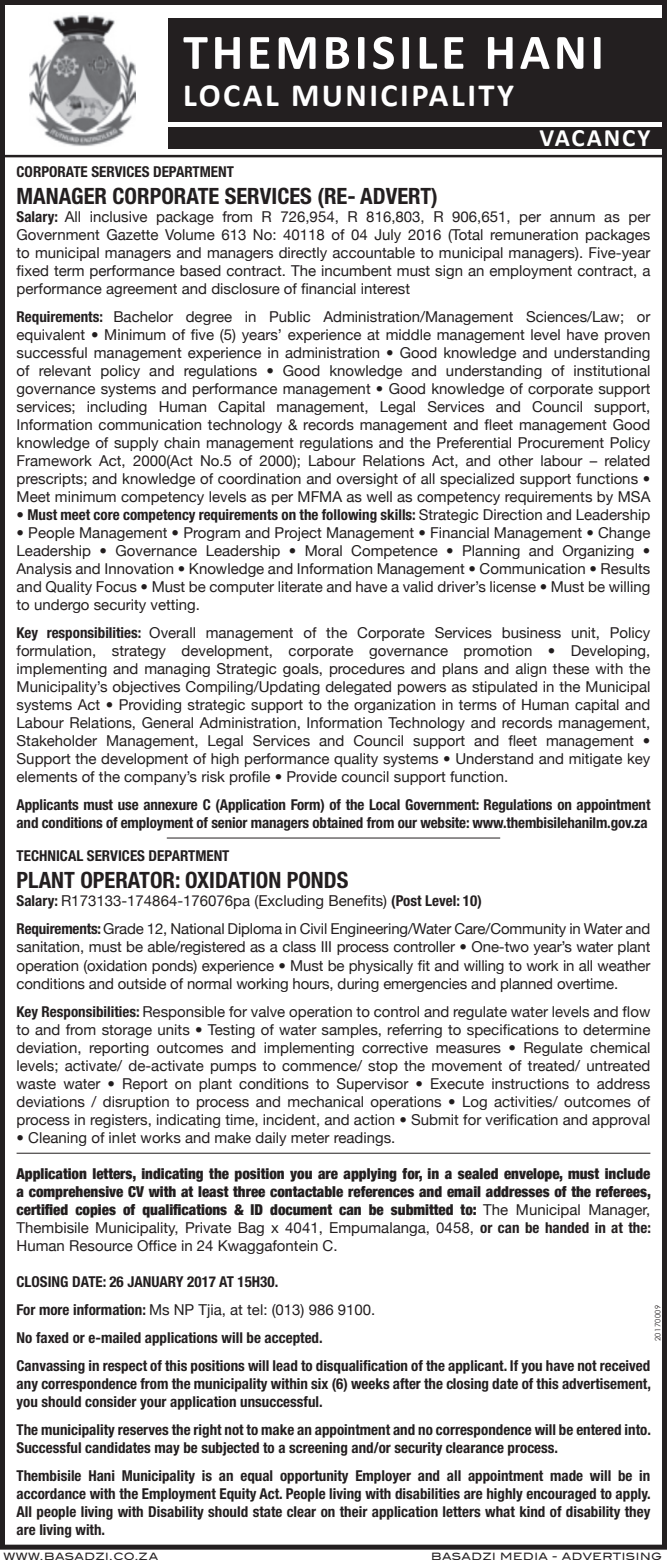
<style>
.page{position:relative;width:667px;height:1560px;background:#fff}
.page>*{position:absolute;margin:0;border:0;box-sizing:border-box;transform-origin:0 0}
.t1{font:700 50px "Calibri";letter-spacing:.075em;color:#fff}
.t2{font:700 32.5px "Calibri";letter-spacing:.075em;color:#fff}
.t3{font:700 25px "Calibri";letter-spacing:.075em;color:#fff}
.t4{font:700 condensed 22.5px "Helvetica Neue";color:#231f20}
.t5{font:15px/18px "Helvetica Neue";color:#231f20;text-align:justify}
.t6{font:700 condensed 15px/18px "Helvetica Neue";color:#231f20}
.t7{font:900 condensed 15px/18px "Helvetica Neue";color:#231f20;text-align:justify}
.t8{font:10px "Blair Md ITCTT Medium";letter-spacing:.05em;color:#231f20}
.t9{font:7.5px "Century Gothic";letter-spacing:.06em;color:#231f20}
.s1{font-weight:700;font-stretch:condensed}
.s2{font-weight:400;font-stretch:normal}
.s3{font-weight:700}
</style>
<div class="page">
<img style="left:29px;top:15px;width:106px;height:131px">
<div style="left:0;top:0;width:666px;height:1549px;border:5px solid #231f20"></div>
<div style="left:168px;top:18px;width:494px;height:104px;background:#231f20"></div>
<div style="left:168px;top:127px;width:494px;height:22px;background:#231f20"></div>
<hr style="left:167px;top:837px;width:333px;height:1px;background:#231f20">
<hr style="left:17px;top:1152px;width:633px;height:1px;background:#231f20">
<hr style="left:0;top:155px;width:666px;height:2px;background:#231f20">
<h1 class="t1" style="left:183px;top:20px;width:422px">THEMBISILE HANI</h1>
<h2 class="t2" style="left:183px;top:75px;width:332px">LOCAL MUNICIPALITY</h2>
<h3 class="t3" style="left:539px;top:122px;width:112px">VACANCY</h3>
<p class="t6" style="left:17px;top:162px;width:219px">CORPORATE SERVICES DEPARTMENT</p>
<h3 class="t4" style="left:17px;top:177px;width:422px">MANAGER CORPORATE SERVICES (RE- ADVERT)</h3>
<p class="t5" style="left:17px;top:207px;width:635px"><span class="s1">Salary:</span> All inclusive package from R 726,954, R 816,803, R 906,651, per annum as per Government Gazette Volume 613 No: 40118 of 04 July 2016 (Total remuneration packages to municipal managers and managers directly accountable to municipal managers). Five-year fixed term performance based contract. The incumbent must sign an employment contract, a performance agreement and disclosure of financial interest</p>
<p class="t5" style="left:17px;top:307px;width:635px"><span class="s1">Requirements:</span> Bachelor degree in Public Administration/Management Sciences/Law; or equivalent • Minimum of five (5) years’ experience at middle management level have proven successful management experience in administration • Good knowledge and understanding of relevant policy and regulations • Good knowledge and understanding of institutional governance systems and performance management • Good knowledge of corporate support services; including Human Capital management, Legal Services and Council support, Information communication technology &amp; records management and fleet management Good knowledge of supply chain management regulations and the Preferential Procurement Policy Framework Act, 2000(Act No.5 of 2000); Labour Relations Act, and other labour – related prescripts; and knowledge of coordination and oversight of all specialized support functions • Meet minimum competency levels as per MFMA as well as competency requirements by MSA</p>
<p class="t6" style="left:17px;top:505px;width:634px"><span class="s2">•</span> Must meet core competency requirements on the following skills: <span class="s2">Strategic Direction and Leadership</span></p>
<p class="t5" style="left:17px;top:523px;width:635px">• People Management • Program and Project Management • Financial Management • Change Leadership • Governance Leadership • Moral Competence • Planning and Organizing • Analysis and Innovation • Knowledge and Information Management • Communication • Results and Quality Focus • Must be computer literate and have a valid driver’s license • Must be willing to undergo security vetting.</p>
<p class="t5" style="left:17px;top:623px;width:635px"><span class="s1">Key responsibilities:</span> Overall management of the Corporate Services business unit, Policy formulation, strategy development, corporate governance promotion • Developing, implementing and managing Strategic goals, procedures and plans and align these with the Municipality’s objectives Compiling/Updating delegated powers as stipulated in the Municipal systems Act • Providing strategic support to the organization in terms of Human capital and Labour Relations, General Administration, Information Technology and records management, Stakeholder Management, Legal Services and Council support and fleet management • Support the development of high performance quality systems • Understand and mitigate key elements of the company’s risk profi le • Provide council support function.</p>
<p class="t6" style="left:17px;top:795px;width:635px">Applicants must use annexure C (Application Form) of the Local Government: Regulations on appointment and conditions of employment of senior managers obtained from our website: www.thembisilehanilm.gov.za</p>
<p class="t6" style="left:17px;top:846px;width:214px">TECHNICAL SERVICES DEPARTMENT</p>
<h3 class="t4" style="left:17px;top:861px;width:333px">PLANT OPERATOR: OXIDATION PONDS</h3>
<p class="t5" style="left:17px;top:886px;width:635px;line-height:28px"><span class="s1">Salary:</span> R173133-174864-176076pa (Excluding Benefits) <span class="s1">(Post Level: 10)<br>Requirements:</span> Grade 12, National Diploma in Civil Engineering/Water Care/Community in Water and</p>
<p class="t5" style="left:17px;top:937px;width:635px">sanitation, must be able/registered as a class III process controller • One-two year’s water plant operation (oxidation ponds) experience • Must be physically fit and willing to work in all weather conditions and outside of normal working hours, during emergencies and planned overtime.</p>
<p class="t5" style="left:17px;top:1001px;width:635px"><span class="s1">Key Responsibilities:</span> Responsible for valve operation to control and regulate water levels and flow to and from storage units • Testing of water samples, referring to specifications to determine deviation, reporting outcomes and implementing corrective measures • Regulate chemical levels; activate/ de-activate pumps to commence/ stop the movement of treated/ untreated waste water • Report on plant conditions to Supervisor • Execute instructions to address deviations / disruption to process and mechanical operations • Log activities/ outcomes of process in registers, indicating time, incident, and action • Submit for verification and approval</p>
<p class="t5" style="left:17px;top:1127px;width:380px">• Cleaning of inlet works and make daily meter readings.</p>
<p class="t7" style="left:17px;top:1163px;width:635px">Application letters, indicating the position you are applying for, in a sealed envelope, must include a comprehensive CV with at least three contactable references and email addresses of the referees, certified copies of qualifications &amp; ID document can be submitted to: <span class="s2">The Municipal Manager, Thembisile Municipality, Private Bag x 4041, Empumalanga, 0458,</span> <span class="s3">or can be handed in at the:<br></span><span class="s2">Human Resource Office in 24 Kwaggafontein C.</span></p>
<p class="t6" style="left:17px;top:1266px;width:634px;line-height:28px">CLOSING DATE: 26 JANUARY 2017 AT 15H30.<br>For more information: <span class="s2">Ms NP Tjia, at tel: (013) 986 9100.<br></span>No faxed or e-mailed applications will be accepted.<br>Canvassing in respect of this positions will lead to disqualification of the applicant. If you have not received</p>
<p class="t6" style="left:17px;top:1373px;width:635px">any correspondence from the municipality within six (6) weeks after the closing date of this advertisement, you should consider your application unsuccessful.</p>
<p class="t6" style="left:17px;top:1419px;width:635px">The municipality reserves the right not to make an appointment and no correspondence will be entered into.<br>Successful candidates may be subjected to a screening and/or security clearance process.</p>
<p class="t6" style="left:17px;top:1465px;width:635px;text-align:justify">Thembisile Hani Municipality is an equal opportunity Employer and all appointment made will be in accordance with the Employment Equity Act. People living with disabilities are highly encouraged to apply.<br>All people living with Disability should state clear on their application letters what kind of disability they are living with.</p>
<p class="t9" style="left:652px;top:1340px;width:38px;rotate:-90deg">20170009</p>
<p class="t8" style="left:3px;top:1549px;width:156px">WWW.BASADZI.CO.ZA</p>
<p class="t8" style="left:431px;top:1549px;width:232px">BASADZI MEDIA - ADVERTISING</p>
</div>
